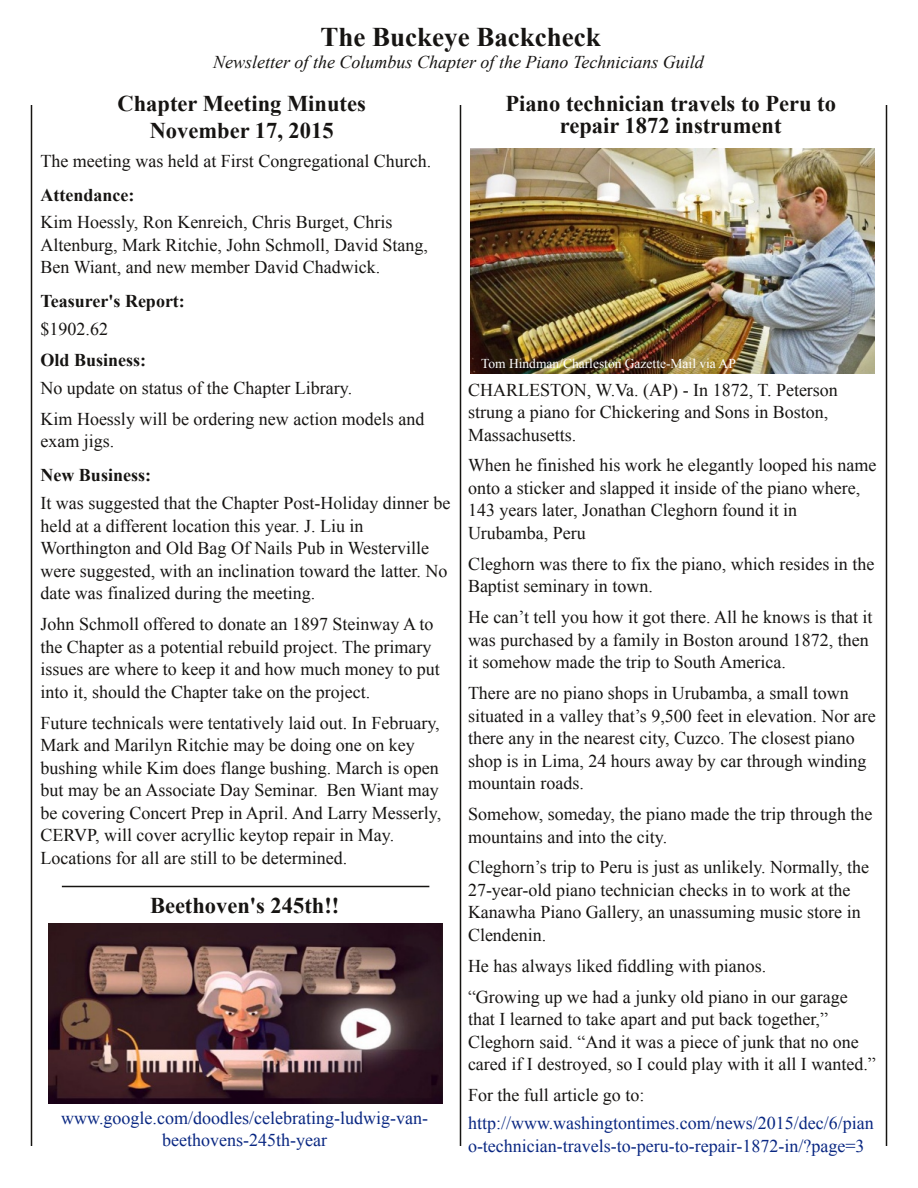
<style>
.page{position:relative;width:918px;height:1188px;background:#fff}
.page>*{position:absolute;margin:0;border:0;box-sizing:border-box;transform-origin:0 0}
.t1{font:700 27px "Times New Roman";color:#161412}
.t2{font:700 22.5px/27px "Times New Roman";color:#161412;text-align:center}
.t3{font:18px/22.5px "Times New Roman";color:#161412}
.t4{font:18px/22.5px "Times New Roman";color:#092782}
.t5{font:italic 18px "Times New Roman";color:#161412}
.t6{font:700 18px "Times New Roman";color:#161412}
.t7{font:13.5px "Times New Roman";color:#fff}
</style>
<div class="page">
<hr style="left:31px;top:105px;width:1px;height:1041px;background:#161412">
<hr style="left:886px;top:105px;width:1px;height:1041px;background:#161412">
<hr style="left:460px;top:105px;width:1px;height:1041px;background:#161412">
<img style="left:48px;top:923px;width:395px;height:181px">
<hr style="left:62px;top:886px;width:367px;height:1px;background:#161412">
<img style="left:470px;top:148px;width:404px;height:226px">
<h1 class="t1" style="left:320px;top:21px;width:282px">The Buckeye Backcheck</h1>
<p class="t5" style="left:213px;top:51px;width:492px">Newsletter of the Columbus Chapter of the Piano Technicians Guild</p>
<p class="t2" style="left:118px;top:90px;width:250px">Chapter Meeting Minutes<br>November 17, 2015</p>
<p class="t3" style="left:40px;top:149px;width:392px">The meeting was held at First Congregational Church.</p>
<p class="t6" style="left:40px;top:184px;width:95px">Attendance:</p>
<p class="t3" style="left:40px;top:211px;width:389px">Kim Hoessly, Ron Kenreich, Chris Burget, Chris<br>Altenburg, Mark Ritchie, John Schmoll, David Stang,<br>Ben Wiant, and new member David Chadwick.</p>
<p class="t6" style="left:40px;top:291px;width:146px">Teasurer's Report:</p>
<p class="t3" style="left:40px;top:318px;width:69px">$1902.62</p>
<p class="t6" style="left:40px;top:349px;width:107px">Old Business:</p>
<p class="t3" style="left:40px;top:372px;width:385px;line-height:30.9px">No update on status of the Chapter Library.<br>Kim Hoessly will be ordering new action models and</p>
<p class="t3" style="left:40px;top:430px;width:75px">exam jigs.</p>
<p class="t6" style="left:40px;top:465px;width:112px">New Business:</p>
<p class="t3" style="left:40px;top:492px;width:411px">It was suggested that the Chapter Post-Holiday dinner be held at a different location this year. J. Liu in Worthington and Old Bag Of Nails Pub in Westerville were suggested, with an inclination toward the latter. No date was finalized during the meeting.</p>
<p class="t3" style="left:40px;top:613px;width:401px">John Schmoll offered to donate an 1897 Steinway A to the Chapter as a potential rebuild project. The primary issues are where to keep it and how much money to put into it, should the Chapter take on the project.</p>
<p class="t3" style="left:40px;top:711px;width:402px">Future technicals were tentatively laid out. In February, Mark and Marilyn Ritchie may be doing one on key bushing while Kim does flange bushing. March is open but may be an Associate Day Seminar. Ben Wiant may be covering Concert Prep in April. And Larry Messerly, CERVP, will cover acryllic keytop repair in May.<br>Locations for all are still to be determined.</p>
<p class="t2" style="left:505px;top:93px;width:332px;line-height:21.6px">Piano technician travels to Peru to repair 1872 instrument</p>
<p class="t7" style="left:481px;top:355px;width:256px">Tom Hindman/Charleston Gazette-Mail via AP</p>
<p class="t3" style="left:468px;top:378px;width:371px">CHARLESTON, W.Va. (AP) - In 1872, T. Peterson strung a piano for Chickering and Sons in Boston,<br>Massachusetts.</p>
<p class="t3" style="left:468px;top:454px;width:410px">When he finished his work he elegantly looped his name onto a sticker and slapped it inside of the piano where, 143 years later, Jonathan Cleghorn found it in Urubamba, Peru</p>
<p class="t3" style="left:468px;top:552px;width:408px">Cleghorn was there to fix the piano, which resides in the<br>Baptist seminary in town.</p>
<p class="t3" style="left:468px;top:606px;width:406px">He can’t tell you how it got there. All he knows is that it was purchased by a family in Boston around 1872, then it somehow made the trip to South America.</p>
<p class="t3" style="left:468px;top:682px;width:409px">There are no piano shops in Urubamba, a small town situated in a valley that’s 9,500 feet in elevation. Nor are there any in the nearest city, Cuzco. The closest piano shop is in Lima, 24 hours away by car through winding mountain roads.</p>
<p class="t3" style="left:468px;top:803px;width:406px">Somehow, someday, the piano made the trip through the mountains and into the city.</p>
<p class="t3" style="left:468px;top:856px;width:403px">Cleghorn’s trip to Peru is just as unlikely. Normally, the 27-year-old piano technician checks in to work at the Kanawha Piano Gallery, an unassuming music store in Clendenin.</p>
<p class="t3" style="left:468px;top:950px;width:381px;line-height:30.9px">He has always liked fiddling with pianos.<br>“Growing up we had a junky old piano in our garage</p>
<p class="t3" style="left:468px;top:1008px;width:409px">that I learned to take apart and put back together,”<br>Cleghorn said. “And it was a piece of junk that no one cared if I destroyed, so I could play with it all I wanted.”</p>
<p class="t3" style="left:468px;top:1084px;width:178px">For the full article go to:</p>
<p class="t4" style="left:468px;top:1112px;width:407px">http://www.washingtontimes.com/news/2015/dec/6/pian o-technician-travels-to-peru-to-repair-1872-in/?page=3</p>
<p class="t2" style="left:150px;top:891px;width:191px">Beethoven's 245th!!</p>
<p class="t4" style="left:61px;top:1106px;width:368px;text-align:center">www.google.com/doodles/celebrating-ludwig-van&shy;beethovens-245th-year</p>
</div>
